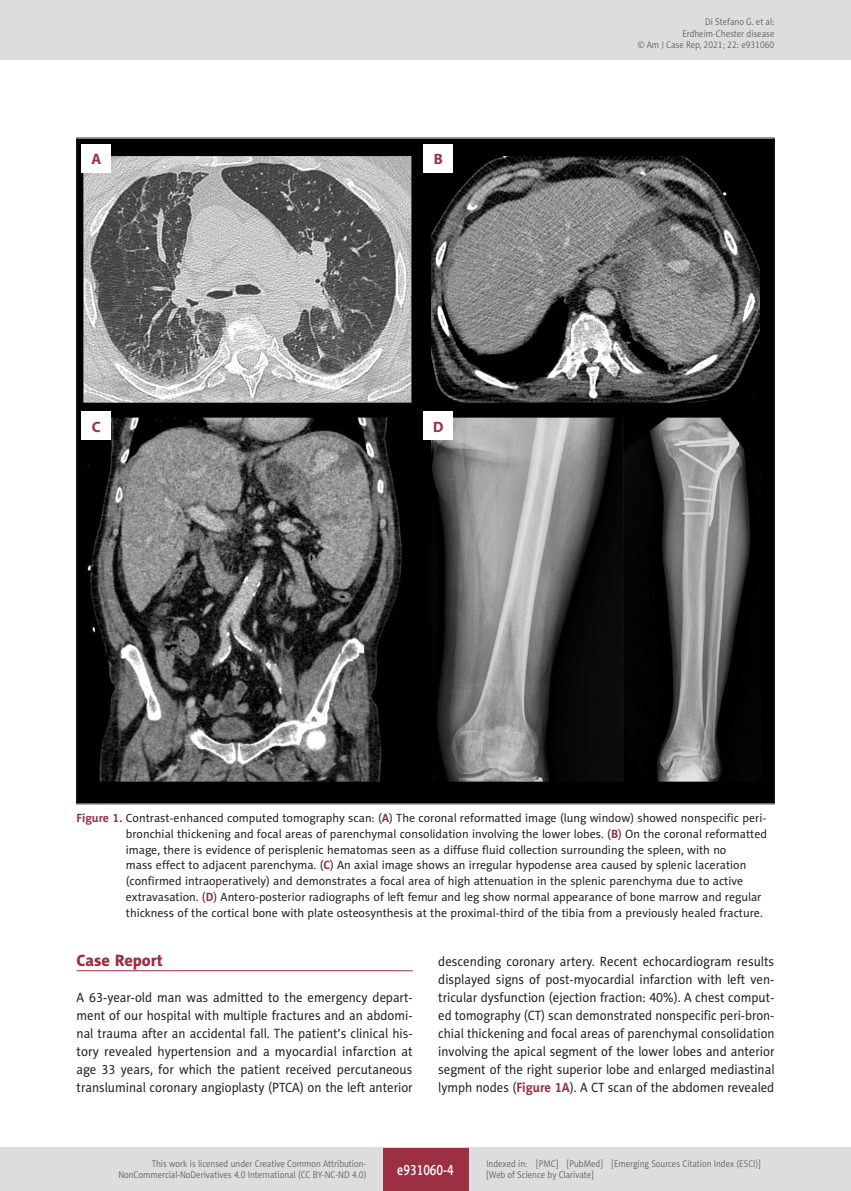
<style>
.page{position:relative;width:851px;height:1191px;background:#fff}
.page>*{position:absolute;margin:0;border:0;box-sizing:border-box;transform-origin:0 0}
.AJCR_Headline_1{font:16.5px "Naomi Sans EFN Heavy";color:#9d2f42}
.t1{font:15px "Naomi Sans EFN Medium";color:#fff;scale:.8 1}
.t2{font:700 15px "Myriad Pro";color:#9d2f42}
.AJCR_Body{font:13.5px/18px "Naomi Sans EFN";color:#231f20;text-align:justify;scale:.95 1}
.AJCR_Rycina_tytul{font:12px/15.8px "Naomi Sans EFN";color:#231f20}
.t3{font:9.75px/11.2px "Naomi Sans EFN Light";color:#57585a;text-align:right;scale:.9 1}
.s1{font-weight:700;color:#9d2f42}
</style>
<div class="page">
<hr style="left:77px;top:970px;width:335px;height:1px;background:#9d2f42">
<img style="left:79px;top:140px;width:693px;height:662px">
<div style="left:82px;top:144px;width:29px;height:28px;background:#fff"></div>
<div style="left:82px;top:412px;width:29px;height:28px;background:#fff"></div>
<div style="left:423px;top:144px;width:30px;height:28px;background:#fff"></div>
<div style="left:423px;top:412px;width:30px;height:28px;background:#fff"></div>
<div style="left:0;top:0;width:850px;height:60px;background:#dcdddf"></div>
<hr style="left:850px;top:0;width:1px;height:60px;background:#dcdddf">
<div style="left:0;top:1148px;width:850px;height:43px;background:#dcdddf"></div>
<div style="left:383px;top:1147px;width:85px;height:43px;background:#9d2f42"></div>
<p class="t2" style="left:91px;top:149px;width:11px">A</p>
<p class="t2" style="left:92px;top:417px;width:10px">C</p>
<p class="t2" style="left:433px;top:149px;width:11px">B</p>
<p class="t2" style="left:433px;top:417px;width:12px">D</p>
<p class="t3" style="left:637px;top:16px;width:153px">Di Stefano G. et al:<br>Erdheim-Chester disease<br>© Am J Case Rep, 2021; 22: e931060</p>
<p class="AJCR_Rycina_tytul" style="left:126px;top:810px;width:642px;text-indent:-49px"><span class="s1">Figure 1.</span> Contrast-enhanced computed tomography scan: (<span class="s1">A</span>) The coronal reformatted image (lung window) showed nonspecific peri&shy;bronchial thickening and focal areas of parenchymal consolidation involving the lower lobes. (<span class="s1">B</span>) On the coronal reformatted image, there is evidence of perisplenic hematomas seen as a diffuse fluid collection surrounding the spleen, with no<br>mass effect to adjacent parenchyma. (<span class="s1">C</span>) An axial image shows an irregular hypodense area caused by splenic laceration (confirmed intraoperatively) and demonstrates a focal area of high attenuation in the splenic parenchyma due to active extravasation. (<span class="s1">D</span>) Antero-posterior radiographs of left femur and leg show normal appearance of bone marrow and regular thickness of the cortical bone with plate osteosynthesis at the proximal-third of the tibia from a previously healed fracture.</p>
<p class="AJCR_Headline_1" style="left:77px;top:950px;width:88px">Case Report</p>
<p class="AJCR_Body" style="left:77px;top:988px;width:355px">A 63-year-old man was admitted to the emergency depart&shy;ment of our hospital with multiple fractures and an abdomi&shy;nal trauma after an accidental fall. The patient’s clinical his&shy;tory revealed hypertension and a myocardial infarction at age 33 years, for which the patient received percutaneous transluminal coronary angioplasty (PTCA) on the left anterior</p>
<p class="AJCR_Body" style="left:438px;top:952px;width:355px">descending coronary artery. Recent echocardiogram results displayed signs of post-myocardial infarction with left ven&shy;tricular dysfunction (ejection fraction: 40%). A chest comput&shy;ed tomography (CT) scan demonstrated nonspecific peri-bron&shy;chial thickening and focal areas of parenchymal consolidation involving the apical segment of the lower lobes and anterior segment of the right superior lobe and enlarged mediastinal lymph nodes (<span class="s1">Figure 1A</span>). A CT scan of the abdomen revealed</p>
<p class="t3" style="left:118px;top:1158px;width:277px">This work is licensed under Creative Common Attribution-<br>NonCommercial-NoDerivatives 4.0 International (CC BY-NC-ND 4.0)</p>
<p class="t1" style="left:397px;top:1160px;width:72px">e931060-4</p>
<p class="t3" style="left:486px;top:1158px;width:306px;text-align:left">Indexed in: [PMC] [PubMed] [Emerging Sources Citation Index (ESCI)] [Web of Science by Clarivate]</p>
</div>
